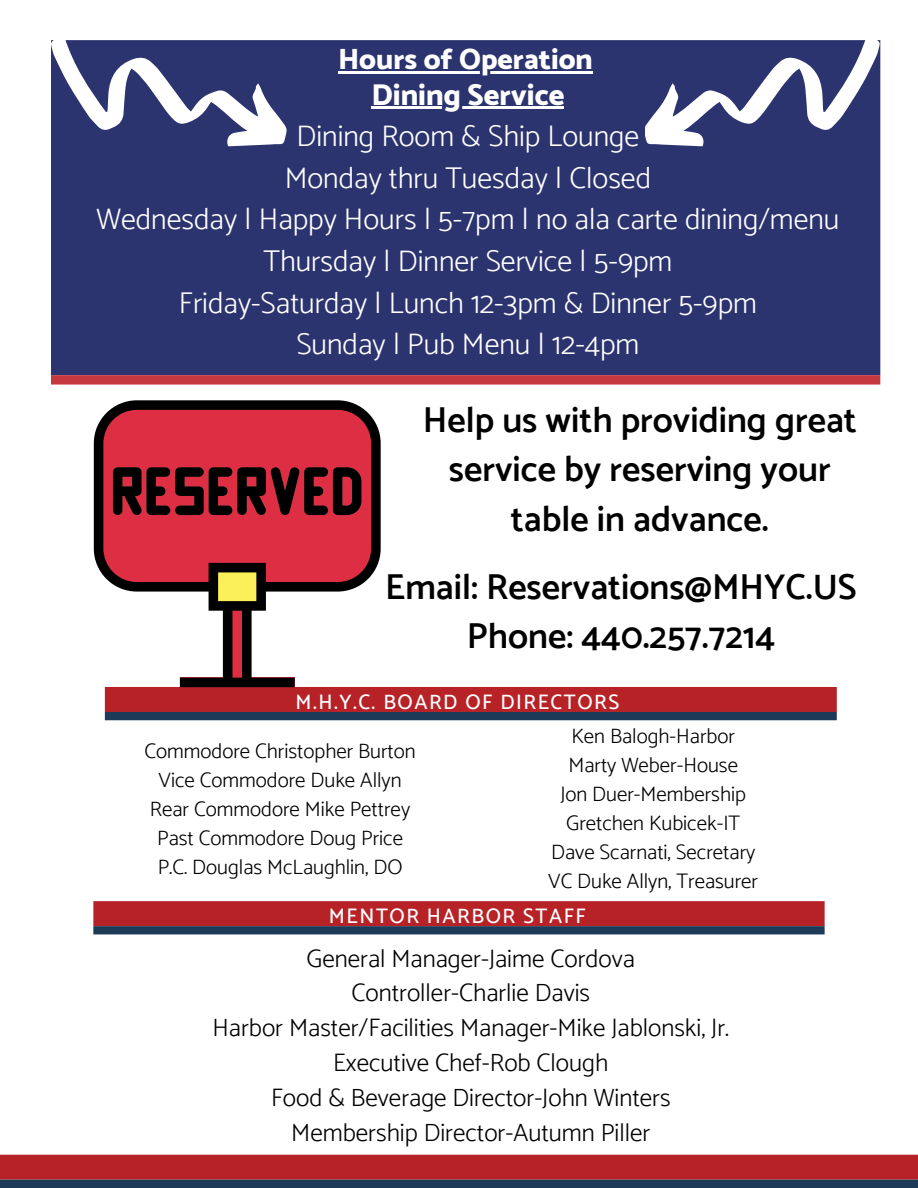
<style>
.page{position:relative;width:918px;height:1188px;background:#fff}
.page>*{position:absolute;margin:0;border:0;box-sizing:border-box;transform-origin:0 0}
.t1{font:600 36px/49.5px "Catamaran";color:#000;text-align:center}
.t2{font:300 30px/41.7px "Catamaran";color:#fff;text-align:center}
.t3{font:800 30px "Catamaran";color:#fff}
.t4{font:800 29.25px "Catamaran";color:#fff}
.t5{font:300 25.2px/34.8px "Catamaran";color:#000;text-align:center}
.t6{font:300 21px/29px "Catamaran";color:#000;text-align:center}
.t7{font:500 21px "Catamaran";letter-spacing:.075em;color:#fff}
</style>
<div class="page">
<svg style="left:105px;top:687px;width:732px;height:33px;background:#912832"></svg>
<svg style="left:93px;top:901px;width:732px;height:33px;background:#932a35"></svg>
<svg style="left:0;top:1155px;width:918px;height:33px;background:#902934"></svg>
<div style="left:51px;top:40px;width:829px;height:335px;background:#2c3470"></div>
<svg style="left:51px;top:375px;width:829px;height:10px;background:#c84349"></svg>
<svg style="left:94px;top:400px;width:287px;height:287px;fill:#dd2e44"></svg>
<svg style="left:113px;top:467px;width:249px;height:48px;background:#57131b"></svg>
<hr style="left:371px;top:107px;width:193px;height:2px;background:#fff">
<svg style="left:51px;top:40px;width:235px;height:106px"></svg>
<hr style="left:338px;top:71px;width:255px;height:3px;background:#fff">
<svg style="left:645px;top:40px;width:235px;height:106px"></svg>
<h3 class="t4" style="left:338px;top:42px;width:256px">Hours of Operation</h3>
<h2 class="t3" style="left:371px;top:77px;width:195px">Dining Service</h2>
<h2 class="t2" style="left:96px;top:115px;width:745px">Dining Room &amp; Ship Lounge<br>Monday thru Tuesday | Closed<br>Wednesday | Happy Hours | 5-7pm | no ala carte dining/menu Thursday | Dinner Service | 5-9pm<br>Friday-Saturday | Lunch 12-3pm &amp; Dinner 5-9pm<br>Sunday | Pub Menu | 12-4pm</h2>
<h1 class="t1" style="left:423px;top:394px;width:436px">Help us with providing great service by reserving your table in advance.</h1>
<h1 class="t1" style="left:385px;top:562px;width:473px">Email: Reservations@MHYC.US<br>Phone: 440.257.7214</h1>
<p class="t7" style="left:295px;top:690px;width:325px">M.H.Y.C. BOARD OF DIRECTORS</p>
<p class="t6" style="left:144px;top:736px;width:273px">Commodore Christopher Burton<br>Vice Commodore Duke Allyn<br>Rear Commodore Mike Pettrey<br>Past Commodore Doug Price<br>P.C. Douglas McLaughlin, DO</p>
<p class="t6" style="left:548px;top:722px;width:211px">Ken Balogh-Harbor<br>Marty Weber-House<br>Jon Duer-Membership<br>Gretchen Kubicek-IT<br>Dave Scarnati, Secretary<br>VC Duke Allyn, Treasurer</p>
<p class="t7" style="left:329px;top:903px;width:258px">MENTOR HARBOR STAFF</p>
<p class="t5" style="left:213px;top:940px;width:518px">General Manager-Jaime Cordova<br>Controller-Charlie Davis<br>Harbor Master/Facilities Manager-Mike Jablonski, Jr.<br>Executive Chef-Rob Clough<br>Food &amp; Beverage Director-John Winters Membership Director-Autumn Piller</p>
</div>
